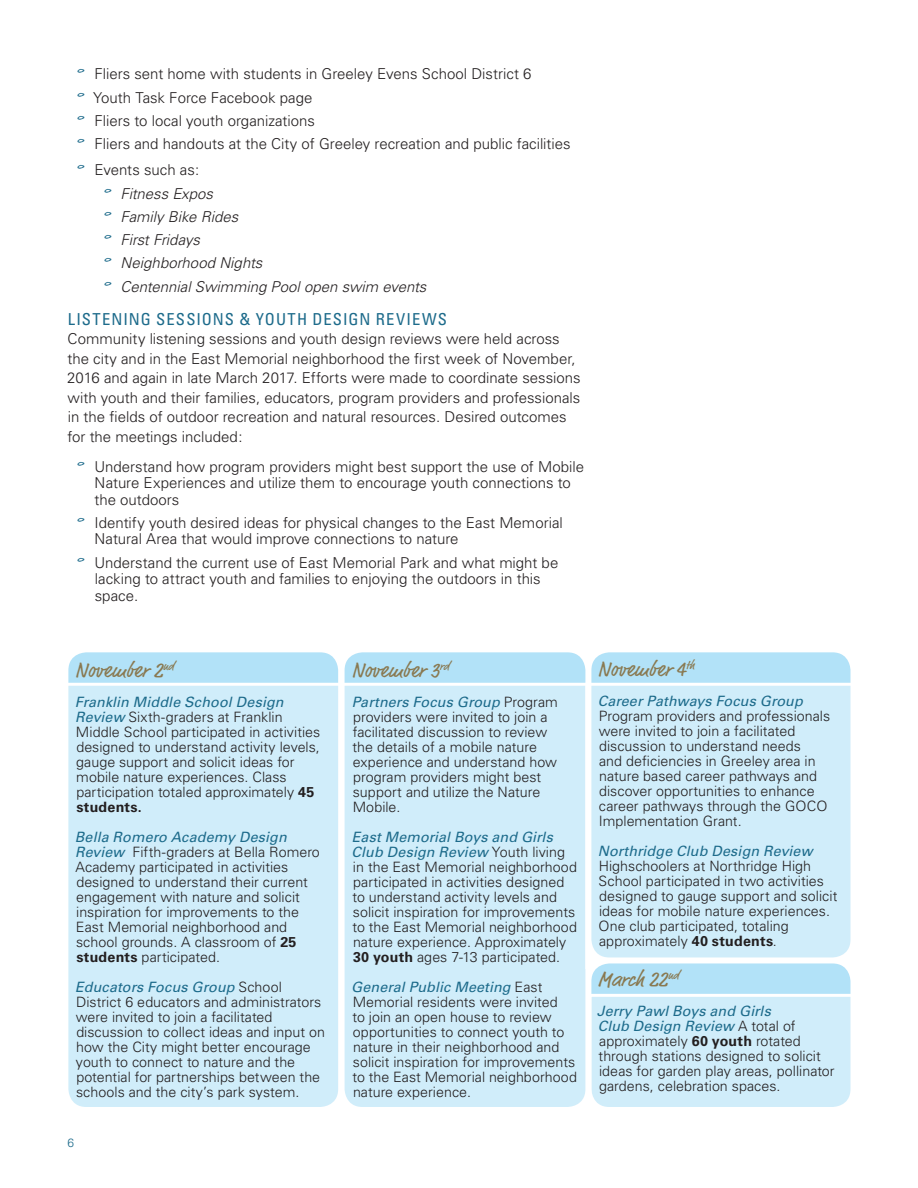
<style>
.page{position:relative;width:918px;height:1188px;background:#fff}
.page>*{position:absolute;margin:0;border:0;box-sizing:border-box;transform-origin:0 0}
.t1{font:21px "Market OT";letter-spacing:.005em;color:#897951}
.t2{font:condensed 16.5px "Univers";letter-spacing:.06em;color:#1d6b8b}
.t3{font:300 15px/19.5px "Univers";color:#231f20}
.t4{font:italic 300 15px/23.2px "Univers";color:#231f20}
.t5{font:300 14.25px/15px "Univers";color:#231f20}
.t6{font:italic 14.25px/15px "Univers CE";letter-spacing:.01em;color:#1d6b8b}
.t7{font:300 12px "Univers";color:#1d6b8b}
.s1{font-family:"Wordy Diva";font-weight:400;color:#1d6b8b}
.s2{font-family:"Wordy Diva";font-weight:400;font-style:normal;color:#1d6b8b}
.s3{font-style:normal}
.s4{font-family:"Univers CE";font-weight:400;font-style:italic;color:#1d6b8b}
.s5{font-weight:700}
.s6{font-family:"Univers";font-weight:300;font-style:normal;color:#231f20}
</style>
<div class="page">
<div style="left:68px;top:652px;width:270px;height:455px;background:#b2e2f8;border-radius:18px"></div>
<div style="left:345px;top:652px;width:240px;height:455px;background:#b2e2f8;border-radius:18px"></div>
<svg style="left:42px;top:684px;width:566px;height:451px;background:#d5effa"></svg>
<div style="left:40px;top:683px;width:569px;height:454px;border:3px solid #fff;border-radius:18px"></div>
<div style="left:591px;top:652px;width:259px;height:305px;background:#b2e2f8;border-radius:18px"></div>
<div style="left:589px;top:687px;width:262px;height:278px;background:#d0edfa"></div>
<div style="left:585px;top:683px;width:279px;height:286px;border:3px solid #fff"></div>
<div style="left:591px;top:963px;width:259px;height:144px;background:#b2e2f8;border-radius:18px"></div>
<svg style="left:592px;top:998px;width:259px;height:132px;fill:#d0edfa"></svg>
<div style="left:588px;top:994px;width:279px;height:140px;border:3px solid #fff"></div>
<p class="t3" style="left:77px;top:62px;width:495px;line-height:23.2px"><span class="s1">°</span> Fliers sent home with students in Greeley Evens School District 6<br><span class="s1">°</span> Youth Task Force Facebook page<br><span class="s1">°</span> Fliers to local youth organizations<br><span class="s1">°</span> Fliers and handouts at the City of Greeley recreation and public facilities</p>
<p class="t4" style="left:104px;top:158px;width:324px;text-indent:-27px"><span class="s2">°</span> <span class="s3">Events such as:<br></span><span class="s2">°</span> Fitness Expos<br><span class="s2">°</span> Family Bike Rides<br><span class="s2">°</span> First Fridays<br><span class="s2">°</span> Neighborhood Nights<br><span class="s2">°</span> Centennial Swimming Pool open swim events</p>
<p class="t2" style="left:68px;top:308px;width:381px">LISTENING SESSIONS &amp; YOUTH DESIGN REVIEWS</p>
<p class="t3" style="left:67px;top:329px;width:515px">Community listening sessions and youth design reviews were held across the city and in the East Memorial neighborhood the first week of November, 2016 and again in late March 2017. Efforts were made to coordinate sessions with youth and their families, educators, program providers and professionals in the fields of outdoor recreation and natural resources. Desired outcomes for the meetings included:</p>
<p class="t3" style="left:94px;top:458px;width:491px;line-height:16.5px;text-indent:-17px"><span class="s1">°</span> Understand how program providers might best support the use of Mobile<br>Nature Experiences and utilize them to encourage youth connections to the outdoors</p>
<p class="t3" style="left:95px;top:514px;width:470px;line-height:16.5px;text-indent:-17px"><span class="s1">°</span> Identify youth desired ideas for physical changes to the East Memorial<br>Natural Area that would improve connections to nature</p>
<p class="t3" style="left:95px;top:554px;width:465px;line-height:16.5px;text-indent:-18px"><span class="s1">°</span> Understand the current use of East Memorial Park and what might be lacking to attract youth and families to enjoying the outdoors in this space.</p>
<h1 class="t1" style="left:75px;top:658px;width:101px">November 2<sup>nd</sup></h1>
<p class="t6" style="left:75px;top:695px;width:210px">Franklin Middle School Design</p>
<p class="t5" style="left:75px;top:709px;width:247px"><span class="s4">Review</span> Sixth-graders at Franklin Middle School participated in activities designed to understand activity levels, gauge support and solicit ideas for mobile nature experiences. Class participation totaled approximately <span class="s5">45 students.</span></p>
<p class="t6" style="left:75px;top:830px;width:213px">Bella Romero Academy Design</p>
<p class="t5" style="left:75px;top:844px;width:246px"><span class="s4">Review</span> Fifth-graders at Bella Romero Academy participated in activities designed to understand their current engagement with nature and solicit inspiration for improvements to the East Memorial neighborhood and school grounds. A classroom of <span class="s5">25 students</span> participated.</p>
<p class="t6" style="left:75px;top:980px;width:208px">Educators Focus Group <span class="s6">School</span></p>
<p class="t5" style="left:76px;top:995px;width:251px">District 6 educators and administrators were invited to join a facilitated discussion to collect ideas and input on how the City might better encourage youth to connect to nature and the potential for partnerships between the schools and the city’s park system.</p>
<p class="t7" style="left:68px;top:1136px;width:8px">6</p>
<h1 class="t1" style="left:352px;top:658px;width:99px">November 3<sup>rd</sup></h1>
<p class="t6" style="left:352px;top:695px;width:208px">Partners Focus Group <span class="s6">Program</span></p>
<p class="t5" style="left:353px;top:709px;width:206px">providers were invited to join a facilitated discussion to review the details of a mobile nature experience and understand how program providers might best support and utilize the Nature<br>Mobile.</p>
<p class="t6" style="left:352px;top:830px;width:215px">East Memorial Boys and Girls<br>Club Design Review <span class="s6">Youth living</span></p>
<p class="t5" style="left:353px;top:859px;width:226px">in the East Memorial neighborhood participated in activities designed to understand activity levels and solicit inspiration for improvements to the East Memorial neighborhood nature experience. Approximately <span class="s5">30 youth</span> ages 7-13 participated.</p>
<p class="t6" style="left:351px;top:980px;width:193px">General Public Meeting <span class="s6">East</span></p>
<p class="t5" style="left:353px;top:995px;width:226px">Memorial residents were invited<br>to join an open house to review opportunities to connect youth to nature in their neighborhood and solicit inspiration for improvements to the East Memorial neighborhood nature experience.</p>
<h1 class="t1" style="left:598px;top:657px;width:98px">November 4<sup>th</sup></h1>
<p class="t6" style="left:598px;top:694px;width:207px">Career Pathways Focus Group</p>
<p class="t5" style="left:599px;top:709px;width:233px">Program providers and professionals were invited to join a facilitated discussion to understand needs<br>and deficiencies in Greeley area in nature based career pathways and discover opportunities to enhance career pathways through the GOCO Implementation Grant.</p>
<p class="t6" style="left:598px;top:844px;width:216px">Northridge Club Design Review</p>
<p class="t5" style="left:599px;top:859px;width:240px">Highschoolers at Northridge High School participated in two activities designed to gauge support and solicit ideas for mobile nature experiences.<br>One club participated, totaling approximately <span class="s5">40 students</span>.</p>
<h1 class="t1" style="left:598px;top:967px;width:83px">March 22<sup>nd</sup></h1>
<p class="t6" style="left:597px;top:1004px;width:200px">Jerry Pawl Boys and Girls<br>Club Design Review <span class="s6">A total of</span></p>
<p class="t5" style="left:599px;top:1033px;width:238px">approximately <span class="s5">60 youth</span> rotated through stations designed to solicit ideas for garden play areas, pollinator gardens, celebration spaces.</p>
</div>
